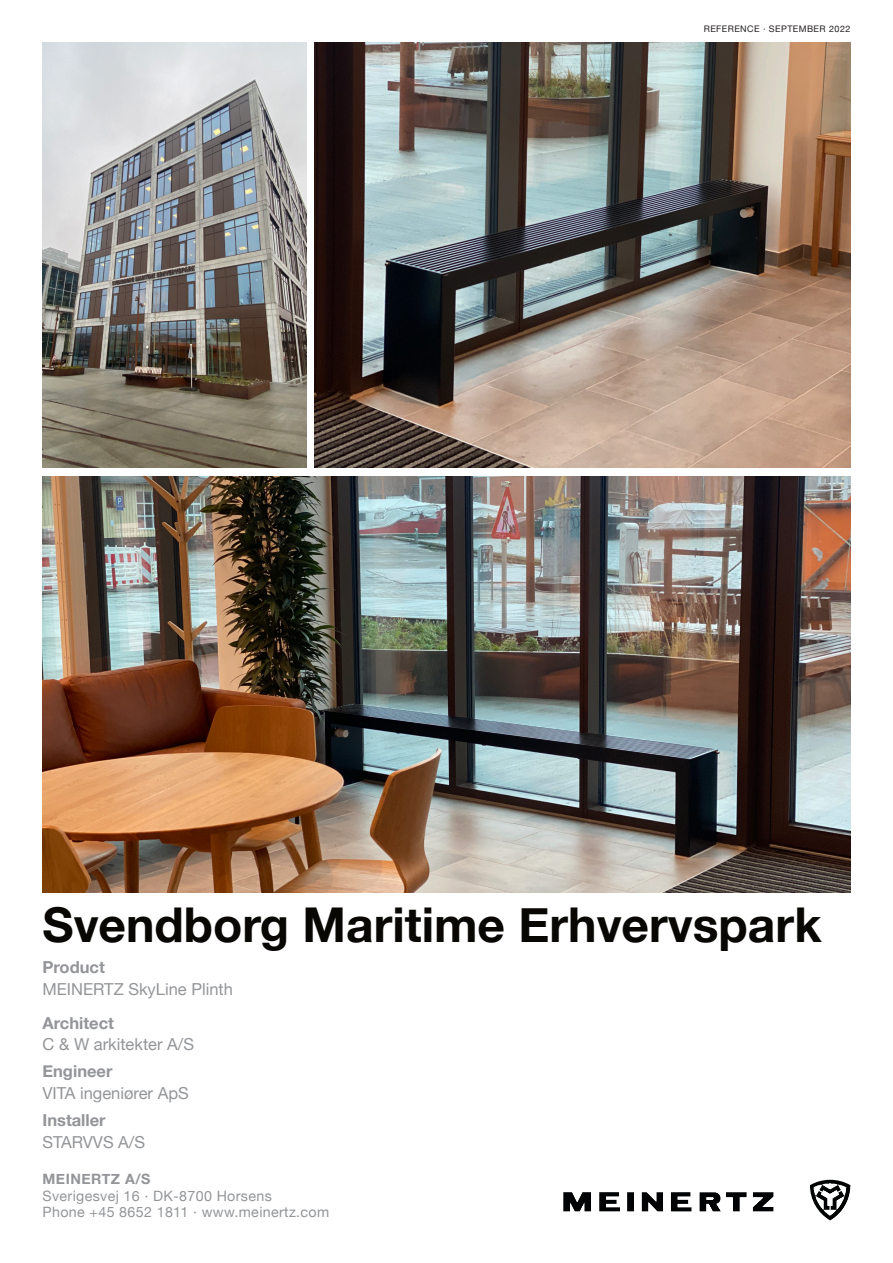
<style>
.page{position:relative;width:893px;height:1263px;background:#fff}
.page>*{position:absolute;margin:0;border:0;box-sizing:border-box;transform-origin:0 0}
.t1{font:700 48px "Helvetica Neue";color:#080704}
.t2{font:16.5px "Helvetica Neue";color:#939598}
.t3{font:700 16.5px "Helvetica Neue";color:#939598}
.t4{font:14.25px/16.5px "Helvetica Neue";letter-spacing:.025em;color:#939598}
.t5{font:700 14.25px "Helvetica Neue";letter-spacing:.035em;color:#939598}
.t6{font:9px "Helvetica Neue";letter-spacing:.045em;color:#231f20}
</style>
<div class="page">
<img style="left:563px;top:1192px;width:210px;height:19px">
<img style="left:810px;top:1180px;width:40px;height:40px">
<img style="left:43px;top:476px;width:807px;height:417px">
<img style="left:315px;top:43px;width:535px;height:425px">
<img style="left:43px;top:43px;width:263px;height:425px">
<p class="t6" style="left:704px;top:23px;width:148px">REFERENCE · SEPTEMBER 2022</p>
<h1 class="t1" style="left:43px;top:895px;width:781px">Svendborg Maritime Erhvervspark</h1>
<p class="t3" style="left:43px;top:957px;width:64px">Product</p>
<p class="t2" style="left:43px;top:979px;width:192px">MEINERTZ SkyLine Plinth</p>
<p class="t3" style="left:43px;top:1012px;width:73px">Architect</p>
<p class="t2" style="left:43px;top:1034px;width:153px">C &amp; W arkitekter A/S</p>
<p class="t3" style="left:43px;top:1061px;width:71px">Engineer</p>
<p class="t2" style="left:43px;top:1083px;width:148px">VITA ingeniører ApS</p>
<p class="t3" style="left:43px;top:1110px;width:65px">Installer</p>
<p class="t2" style="left:43px;top:1132px;width:104px">STARVVS A/S</p>
<p class="t5" style="left:43px;top:1170px;width:109px">MEINERTZ A/S</p>
<p class="t4" style="left:43px;top:1187px;width:288px">Sverigesvej 16 · DK-8700 Horsens<br>Phone +45 8652 1811 · www.meinertz.com</p>
</div>
